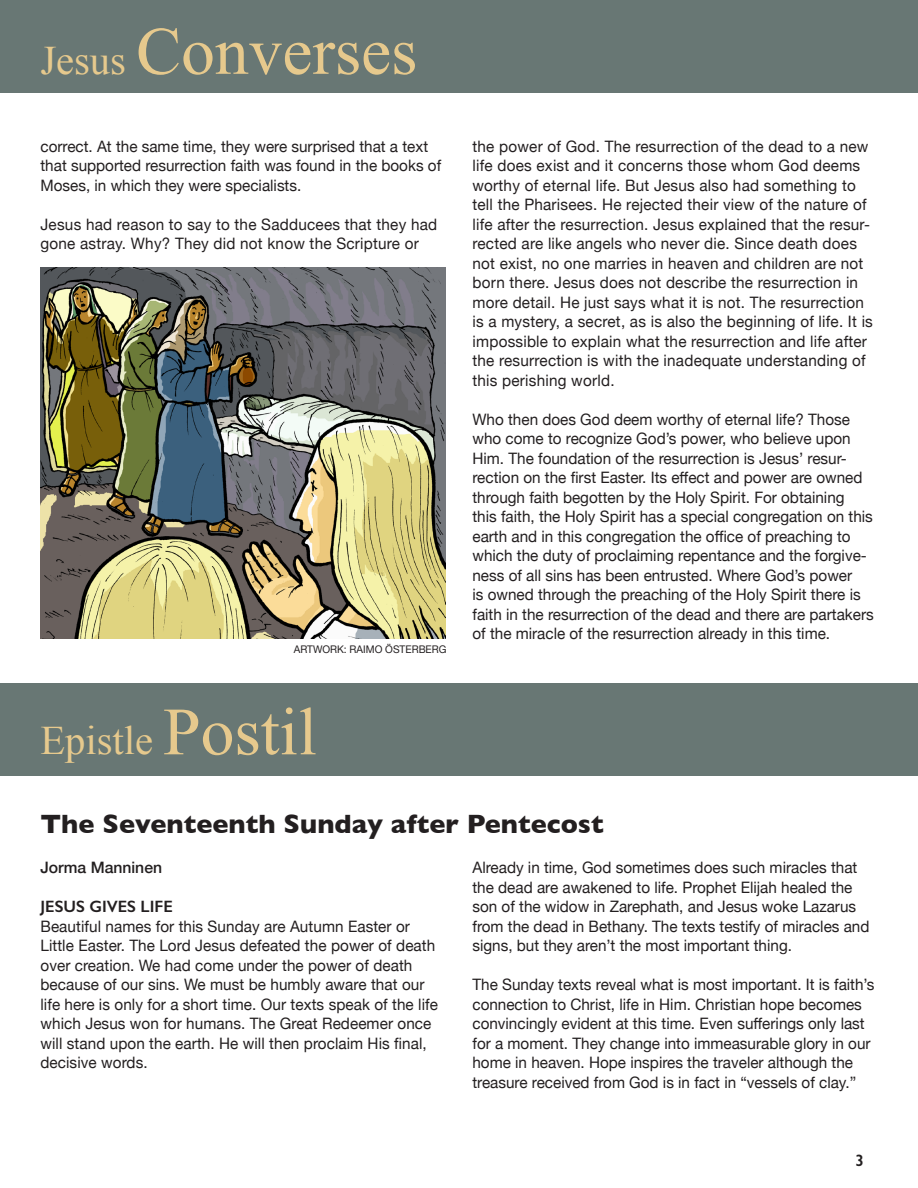
<style>
.page{position:relative;width:918px;height:1188px;background:#fff}
.page>*{position:absolute;margin:0;border:0;box-sizing:border-box;transform-origin:0 0}
.t1{font:67.5px "Times New Roman";color:#e6c98d}
.t2{font:40.5px "Times New Roman";color:#e6c98d}
.t3{font:700 27px "Gill Sans";color:#231f20}
.Subhead{font:600 16.5px "Gill Sans";color:#231f20}
.Text{font:15.75px/19.5px "Helvetica Neue";color:#231f20}
.Author{font:500 15.75px "Helvetica Neue";color:#231f20}
.Credit{font:10.5px "Helvetica Neue";color:#231f20}
.s1{font-size:40.5px}
.s2{font-size:67.5px}
</style>
<div class="page">
<img style="left:40px;top:268px;width:406px;height:371px">
<div style="left:0;top:0;width:918px;height:93px;background:#687774"></div>
<div style="left:0;top:683px;width:918px;height:93px;background:#687774"></div>
<p class="t1" style="left:40px;top:6px;width:378px"><span class="s1">Jesus</span> Converses</p>
<p class="Text" style="left:40px;top:137px;width:402px">correct. At the same time, they were surprised that a text that supported resurrection faith was found in the books of<br>Moses, in which they were specialists.</p>
<p class="Text" style="left:40px;top:215px;width:398px">Jesus had reason to say to the Sadducees that they had gone astray. Why? They did not know the Scripture or</p>
<p class="Credit" style="left:294px;top:642px;width:154px">ARTWORK: RAIMO ÖSTERBERG</p>
<p class="t2" style="left:40px;top:714px;width:278px">Epistle <span class="s2">Postil</span></p>
<p class="Text" style="left:472px;top:137px;width:402px">the power of God. The resurrection of the dead to a new life does exist and it concerns those whom God deems worthy of eternal life. But Jesus also had something to tell the Pharisees. He rejected their view of the nature of life after the resurrection. Jesus explained that the resur&shy;rected are like angels who never die. Since death does not exist, no one marries in heaven and children are not born there. Jesus does not describe the resurrection in more detail. He just says what it is not. The resurrection is a mystery, a secret, as is also the beginning of life. It is impossible to explain what the resurrection and life after the resurrection is with the inadequate understanding of this perishing world.</p>
<p class="Text" style="left:472px;top:410px;width:403px">Who then does God deem worthy of eternal life? Those who come to recognize God’s power, who believe upon Him. The foundation of the resurrection is Jesus’ resur&shy;rection on the first Easter. Its effect and power are owned through faith begotten by the Holy Spirit. For obtaining<br>this faith, the Holy Spirit has a special congregation on this earth and in this congregation the office of preaching to which the duty of proclaiming repentance and the forgive&shy;ness of all sins has been entrusted. Where God’s power<br>is owned through the preaching of the Holy Spirit there is faith in the resurrection of the dead and there are partakers of the miracle of the resurrection already in this time.</p>
<p class="t3" style="left:40px;top:802px;width:565px">The Seventeenth Sunday after Pentecost</p>
<p class="Author" style="left:40px;top:855px;width:123px">Jorma Manninen</p>
<p class="Subhead" style="left:40px;top:896px;width:134px">JESUS GIVES LIFE</p>
<p class="Text" style="left:40px;top:917px;width:399px">Beautiful names for this Sunday are Autumn Easter or Little Easter. The Lord Jesus defeated the power of death over creation. We had come under the power of death because of our sins. We must be humbly aware that our life here is only for a short time. Our texts speak of the life which Jesus won for humans. The Great Redeemer once will stand upon the earth. He will then proclaim His final, decisive words.</p>
<p class="Text" style="left:472px;top:859px;width:399px">Already in time, God sometimes does such miracles that the dead are awakened to life. Prophet Elijah healed the son of the widow in Zarephath, and Jesus woke Lazarus from the dead in Bethany. The texts testify of miracles and signs, but they aren’t the most important thing.</p>
<p class="Text" style="left:472px;top:976px;width:403px">The Sunday texts reveal what is most important. It is faith’s connection to Christ, life in Him. Christian hope becomes convincingly evident at this time. Even sufferings only last for a moment. They change into immeasurable glory in our home in heaven. Hope inspires the traveler although the treasure received from God is in fact in “vessels of clay.”</p>
<p class="Subhead" style="left:856px;top:1150px;width:10px">3</p>
</div>
